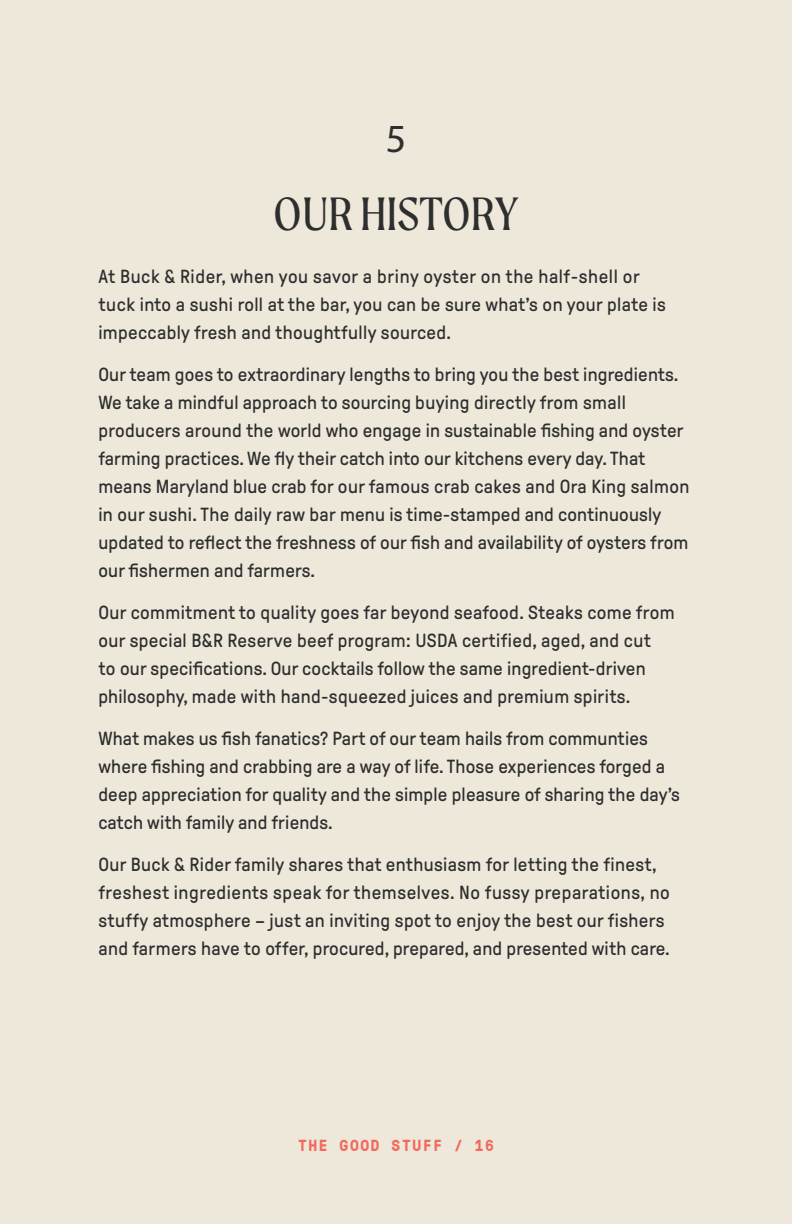
<style>
.page{position:relative;width:792px;height:1224px;background:#eee8da}
.page>*{position:absolute;margin:0;border:0;box-sizing:border-box;transform-origin:0 0}
.t1{font:50px "Moret";color:#2d2e2e}
.t2{font:40px "Myriad Pro";color:#2d2e2e}
.t3{font:19px/28px "GT Pressura";letter-spacing:.01em;color:#2d2e2e}
.t4{font:700 16px "GT Pressura Mono";letter-spacing:.1em;color:#f26a5e}
</style>
<div class="page">
<h2 class="t2" style="left:386px;top:114px;width:22px">5</h2>
<h1 class="t1" style="left:273px;top:186px;width:247px">OUR HISTORY</h1>
<p class="t3" style="left:98px;top:263px;width:569px">At Buck &amp; Rider, when you savor a briny oyster on the half-shell or tuck into a sushi roll at the bar, you can be sure what’s on your plate is impeccably fresh and thoughtfully sourced.</p>
<p class="t3" style="left:98px;top:361px;width:593px">Our team goes to extraordinary lengths to bring you the best ingredients.<br>We take a mindful approach to sourcing buying directly from small producers around the world who engage in sustainable fishing and oyster farming practices. We fly their catch into our kitchens every day. That means Maryland blue crab for our famous crab cakes and Ora King salmon in our sushi. The daily raw bar menu is time-stamped and continuously updated to reflect the freshness of our fish and availability of oysters from our fishermen and farmers.</p>
<p class="t3" style="left:98px;top:599px;width:578px">Our commitment to quality goes far beyond seafood. Steaks come from our special B&amp;R Reserve beef program: USDA certified, aged, and cut<br>to our specifications. Our cocktails follow the same ingredient-driven philosophy, made with hand-squeezed juices and premium spirits.</p>
<p class="t3" style="left:98px;top:725px;width:583px">What makes us fish fanatics? Part of our team hails from communties where fishing and crabbing are a way of life. Those experiences forged a deep appreciation for quality and the simple pleasure of sharing the day’s catch with family and friends.</p>
<p class="t3" style="left:98px;top:851px;width:573px">Our Buck &amp; Rider family shares that enthusiasm for letting the finest, freshest ingredients speak for themselves. No fussy preparations, no stuffy atmosphere – just an inviting spot to enjoy the best our fishers and farmers have to offer, procured, prepared, and presented with care.</p>
<p class="t4" style="left:298px;top:1134px;width:198px">THE GOOD STUFF / 16</p>
</div>
